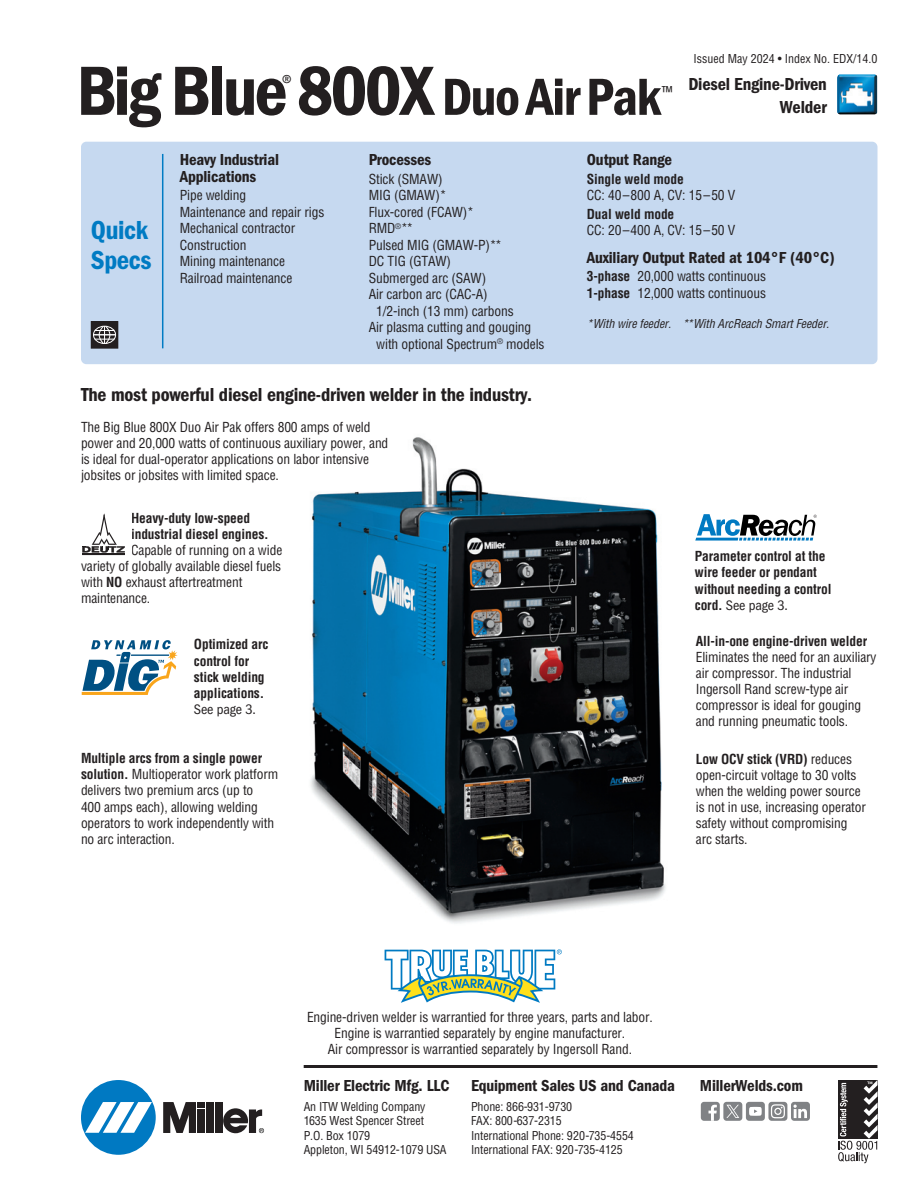
<style>
.page{position:relative;width:918px;height:1188px;background:#fff}
.page>*{position:absolute;margin:0;border:0;box-sizing:border-box;transform-origin:0 0}
.t1{font:72px "ITC Franklin Gothic Std Dm Cd";letter-spacing:-.04em;color:#231f20}
.t2{font:54px "ITC Franklin Gothic Std Dm Cd";letter-spacing:-.025em;color:#231f20}
.t3{font:27px/30px "ITC Franklin Gothic Std Dm Cd";letter-spacing:-.015em;color:#007bc3}
.t4{font:condensed 21px "ITC Franklin Gothic Std";color:#231f20}
.t5{font:19.5px "ITC Franklin Gothic Std Dm Cd";letter-spacing:-.01em;color:#231f20}
.t6{font:18px/22.5px "ITC Franklin Gothic Std Dm Cd";letter-spacing:-.01em;color:#231f20;text-align:right}
.t7{font:16.5px/16.5px "ITC Franklin Gothic Std Dm Cd";letter-spacing:-.01em;color:#231f20}
.t8{font:condensed 16.5px "ITC Franklin Gothic Std";color:#231f20}
.t9{font:condensed 14.25px "ITC Franklin Gothic Std";letter-spacing:-.01em;color:#231f20}
.t10{font:condensed 13.5px/16px "Helvetica";letter-spacing:-.01em;color:#231f20}
.t11{font:700 condensed 13.5px/16.2px "Helvetica";letter-spacing:-.01em;color:#231f20}
.t12{font:condensed 12px/14.4px "Helvetica";letter-spacing:-.01em;color:#231f20}
.t13{font:italic condensed 12px "Helvetica";color:#231f20}
.s1{font-size:72px}
.s2{font-weight:700}
.s3{font-family:"Helvetica";font-weight:700;font-size:13.5px}
</style>
<div class="page">
<img style="left:310px;top:437px;width:356px;height:487px">
<div style="left:81px;top:142px;width:797px;height:222px;background:#c6d9f0;border-radius:5px"></div>
<svg style="left:385px;top:949px;width:177px;height:54px"></svg>
<svg style="left:82px;top:513px;width:43px;height:43px"></svg>
<img style="left:837px;top:74px;width:40px;height:41px">
<hr style="left:162px;top:154px;width:1px;height:194px;background:#007bc3">
<div style="left:91px;top:322px;width:27px;height:26px;background:#231f20"></div>
<svg style="left:94px;top:326px;width:21px;height:18px"></svg>
<div style="left:93px;top:326px;width:23px;height:18px;border:1px solid #fff;border-radius:50%"></div>
<div style="left:91px;top:321px;width:27px;height:27px;border:1px solid #231f20"></div>
<svg style="left:695px;top:514px;width:122px;height:27px"></svg>
<hr style="left:304px;top:1065px;width:573px;height:3px;background:#231f20">
<div style="left:81px;top:1080px;width:75px;height:75px;background:#0079c2;border-radius:50%"></div>
<svg style="left:85px;top:1102px;width:67px;height:31px"></svg>
<div style="left:206px;top:1102px;width:8px;height:31px;background:#231f20"></div>
<div style="left:215px;top:1102px;width:7px;height:31px;background:#231f20"></div>
<div style="left:198px;top:1102px;width:7px;height:6px;background:#231f20"></div>
<div style="left:198px;top:1110px;width:7px;height:23px;background:#231f20"></div>
<svg style="left:163px;top:1102px;width:33px;height:31px"></svg>
<svg style="left:223px;top:1108px;width:41px;height:25px"></svg>
<svg style="left:838px;top:1080px;width:40px;height:83px"></svg>
<div style="left:791px;top:1102px;width:19px;height:19px;background:#808285;border-radius:3px"></div>
<svg style="left:793px;top:1105px;width:14px;height:13px"></svg>
<div style="left:746px;top:1102px;width:19px;height:19px;background:#808285;border-radius:3px"></div>
<svg style="left:749px;top:1107px;width:13px;height:9px"></svg>
<div style="left:701px;top:1102px;width:19px;height:19px;background:#808285;border-radius:3px"></div>
<svg style="left:708px;top:1105px;width:9px;height:16px"></svg>
<div style="left:768px;top:1102px;width:19px;height:19px;background:#808285;border-radius:3px"></div>
<svg style="left:771px;top:1104px;width:14px;height:14px"></svg>
<div style="left:723px;top:1102px;width:19px;height:19px;background:#808285;border-radius:3px"></div>
<svg style="left:726px;top:1105px;width:13px;height:13px"></svg>
<svg style="left:82px;top:640px;width:96px;height:55px"></svg>
<p class="t12" style="left:694px;top:52px;width:185px">Issued May 2024 • Index No. EDX/14.0</p>
<p class="t4" style="left:281px;top:70px;width:12px">®</p>
<p class="t2" style="left:297px;top:79px;width:366px"><span class="s1">800X</span> DuoAirPak</p>
<p class="t1" style="left:77px;top:67px;width:213px">Big Blue</p>
<p class="t8" style="left:662px;top:82px;width:13px">™</p>
<p class="t6" style="left:688px;top:75px;width:140px">Diesel Engine-Driven<br>Welder</p>
<p class="t3" style="left:91px;top:218px;width:62px">Quick<br>Specs</p>
<p class="t7" style="left:180px;top:153px;width:101px">Heavy Industrial<br>Applications</p>
<p class="t10" style="left:180px;top:188px;width:146px;line-height:16.5px">Pipe welding<br>Maintenance and repair rigs<br>Mechanical contractor<br>Construction<br>Mining maintenance<br>Railroad maintenance</p>
<p class="t7" style="left:369px;top:153px;width:64px">Processes</p>
<p class="t10" style="left:369px;top:172px;width:75px">Stick (SMAW)</p>
<p class="t10" style="left:369px;top:188px;width:79px">MIG (GMAW)*</p>
<p class="t10" style="left:369px;top:205px;width:107px">Flux-cored (FCAW)*</p>
<p class="t10" style="left:369px;top:221px;width:46px">RMD<sup>®</sup>**</p>
<p class="t10" style="left:369px;top:238px;width:135px">Pulsed MIG (GMAW-P)**</p>
<p class="t10" style="left:369px;top:254px;width:84px">DC TIG (GTAW)</p>
<p class="t10" style="left:369px;top:271px;width:119px">Submerged arc (SAW)</p>
<p class="t10" style="left:369px;top:287px;width:121px">Air carbon arc (CAC-A)</p>
<p class="t10" style="left:376px;top:304px;width:139px">1/2-inch (13 mm) carbons</p>
<p class="t10" style="left:369px;top:320px;width:164px">Air plasma cutting and gouging</p>
<p class="t10" style="left:376px;top:337px;width:170px">with optional Spectrum<sup>®</sup> models</p>
<p class="t5" style="left:81px;top:388px;width:453px">The most powerful diesel engine-driven welder in the industry.</p>
<p class="t10" style="left:81px;top:420px;width:309px">The Big Blue 800X Duo Air Pak offers 800 amps of weld power and 20,000 watts of continuous auxiliary power, and is ideal for dual-operator applications on labor intensive jobsites or jobsites with limited space.</p>
<p class="t11" style="left:131px;top:511px;width:121px">Heavy-duty low-speed</p>
<p class="t11" style="left:131px;top:527px;width:139px">industrial diesel engines.</p>
<p class="t10" style="left:131px;top:543px;width:153px">Capable of running on a wide</p>
<p class="t10" style="left:81px;top:559px;width:202px">variety of globally available diesel fuels</p>
<p class="t10" style="left:81px;top:576px;width:163px">with <span class="s2">NO</span> exhaust aftertreatment</p>
<p class="t10" style="left:81px;top:592px;width:71px">maintenance.</p>
<p class="t11" style="left:194px;top:637px;width:76px">Optimized arc control for stick welding applications.</p>
<p class="t9" style="left:194px;top:701px;width:64px">See page 3.</p>
<p class="t10" style="left:81px;top:752px;width:199px"><span class="s2">Multiple arcs from a single power solution.</span> Multioperator work platform delivers two premium arcs (up to<br>400 amps each), allowing welding operators to work independently with no arc interaction.</p>
<p class="t7" style="left:587px;top:153px;width:87px">Output Range</p>
<p class="t10" style="left:587px;top:172px;width:150px;line-height:16.5px"><span class="s2">Single weld mode<br></span>CC: 40–800 A, CV: 15–50 V</p>
<p class="t10" style="left:587px;top:207px;width:150px;line-height:16.5px"><span class="s2">Dual weld mode<br></span>CC: 20–400 A, CV: 15–50 V</p>
<p class="t7" style="left:587px;top:250px;width:249px">Auxiliary Output Rated at 104°F (40°C)</p>
<p class="t10" style="left:587px;top:269px;width:181px;line-height:16.5px"><span class="s2">3-phase</span> 20,000 watts continuous<br><span class="s2">1-phase</span> 12,000 watts continuous</p>
<p class="t13" style="left:587px;top:319px;width:246px">*With wire feeder. **With ArcReach SmartFeeder.</p>
<p class="t11" style="left:695px;top:549px;width:138px">Parameter control at the wire feeder or pendant without needing a control</p>
<p class="t9" style="left:695px;top:597px;width:95px"><span class="s3">cord.</span> See page 3.</p>
<p class="t10" style="left:696px;top:634px;width:182px"><span class="s2">All-in-one engine-driven welder<br></span>Eliminates the need for an auxiliary air compressor. The industrial<br>Ingersoll Rand screw-type air compressor is ideal for gouging and running pneumatic tools.</p>
<p class="t10" style="left:696px;top:752px;width:172px"><span class="s2">Low OCV stick (VRD)</span> reduces open-circuit voltage to 30 volts when the welding power source is not in use, increasing operator safety without compromising arc starts.</p>
<p class="t10" style="left:307px;top:1010px;width:347px;text-align:center">Engine-driven welder is warrantied for three years, parts and labor.<br>Engine is warrantied separately by engine manufacturer.<br>Air compressor is warrantied separately by Ingersoll Rand.</p>
<p class="t7" style="left:304px;top:1079px;width:147px">Miller Electric Mfg. LLC</p>
<p class="t12" style="left:304px;top:1100px;width:144px">An ITW Welding Company<br>1635 West Spencer Street<br>P.O. Box 1079<br>Appleton, WI 54912-1079 USA</p>
<p class="t7" style="left:471px;top:1079px;width:206px">Equipment Sales US and Canada</p>
<p class="t7" style="left:700px;top:1079px;width:105px">MillerWelds.com</p>
<p class="t12" style="left:471px;top:1100px;width:164px">Phone: 866-931-9730<br>FAX: 800-637-2315<br>International Phone: 920-735-4554<br>International FAX: 920-735-4125</p>
</div>
